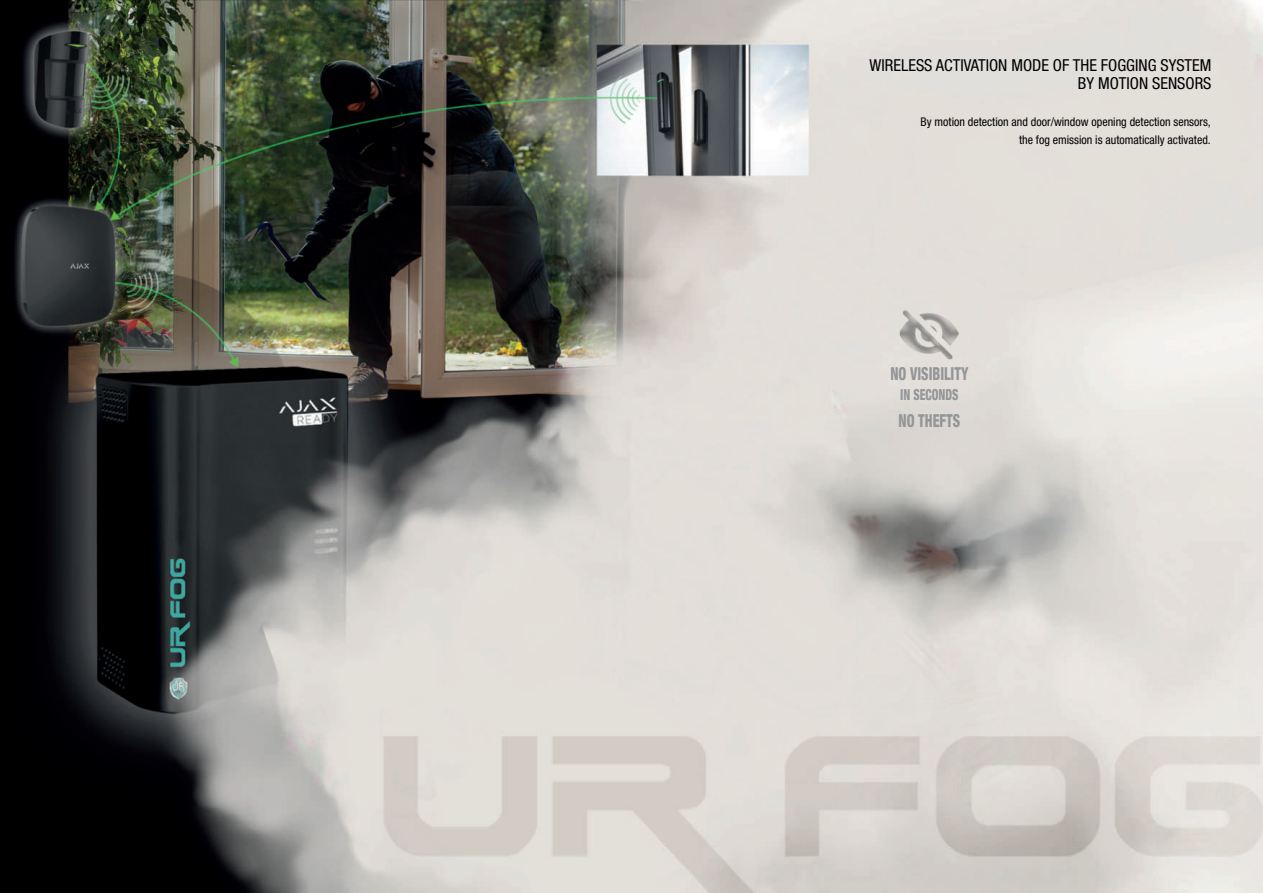
<style>
.page{position:relative;width:1263px;height:893px;background:#fff}
.page>*{position:absolute;margin:0;border:0;box-sizing:border-box;transform-origin:0 0}
.t1{font:800 condensed 17.85px "Helvetica Neue";color:#939598;scale:.77 1}
.t2{font:condensed 16.5px/18px "Helvetica Neue";color:#000001;text-align:right}
.t3{font:800 condensed 15.15px "Helvetica Neue";color:#939598;scale:.77 1}
.t4{font:condensed 12px/18px "Helvetica Neue";color:#000001;text-align:right}
</style>
<div class="page">
<img style="left:0;top:0;width:1263px;height:893px">
<img style="left:895px;top:306px;width:68px;height:59px">
<h2 class="t2" style="left:870px;top:56px;width:343px">WIRELESS ACTIVATION MODE OF THE FOGGING SYSTEM<br>BY MOTION SENSORS</h2>
<p class="t4" style="left:920px;top:113px;width:292px">By motion detection and door/window opening detection sensors, the fog emission is automatically activated.</p>
<h1 class="t1" style="left:890px;top:363px;width:103px">NO VISIBILITY</h1>
<p class="t3" style="left:900px;top:385px;width:77px">IN SECONDS</p>
<h1 class="t1" style="left:898px;top:410px;width:82px">NO THEFTS</h1>
</div>
